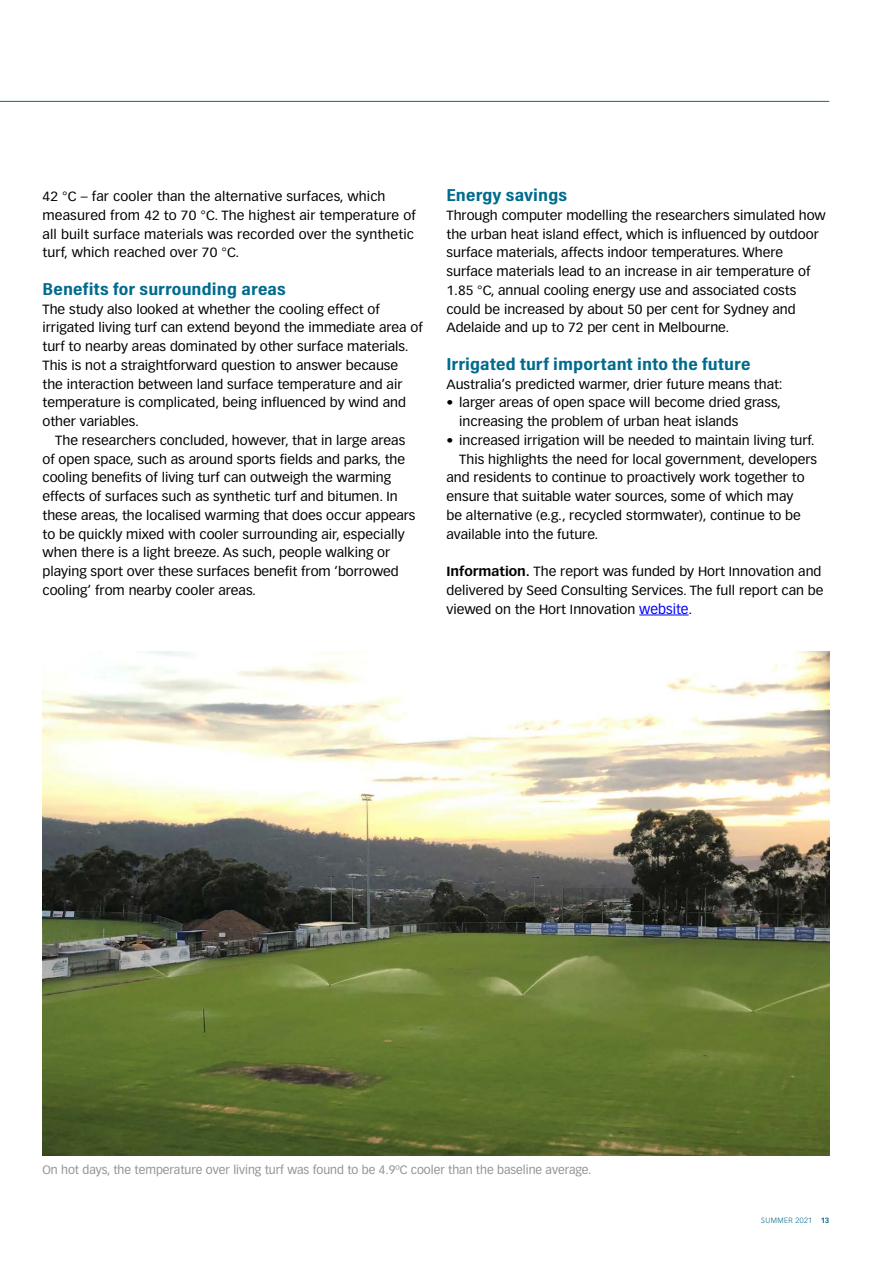
<style>
.page{position:relative;width:893px;height:1263px;background:#fff}
.page>*{position:absolute;margin:0;border:0;box-sizing:border-box;transform-origin:0 0}
.t1{font:700 17.55px "Acumin Pro Cond";letter-spacing:.005em;color:#006b8d;scale:1.22 1}
.t2{font:13.05px/18.8px "Vectora LH";color:#000;scale:1.05 1}
.t3{font:12px "Vectora LH";color:#929292}
.t4{font:300 7.5px "Vectora LH";letter-spacing:.05em;color:#006b8d}
.s1{font-weight:700}
.s2{font-size:13.8px;color:#00f}
</style>
<div class="page">
<hr style="left:0;top:101px;width:829px;height:1px;background:#006b8d">
<hr style="left:639px;top:615px;width:50px;height:1px;background:#00f">
<img style="left:43px;top:651px;width:786px;height:504px">
<p class="t2" style="left:43px;top:187px;width:357px">42 °C – far cooler than the alternative surfaces, which measured from 42 to 70 °C. The highest air temperature of all built surface materials was recorded over the synthetic turf, which reached over 70 °C.</p>
<h1 class="t1" style="left:43px;top:277px;width:201px">Benefits for surrounding areas</h1>
<p class="t2" style="left:43px;top:300px;width:364px">The study also looked at whether the cooling effect of irrigated living turf can extend beyond the immediate area of turf to nearby areas dominated by other surface materials.<br>This is not a straightforward question to answer because<br>the interaction between land surface temperature and air temperature is complicated, being influenced by wind and other variables.</p>
<p class="t2" style="left:43px;top:431px;width:357px;text-indent:13px">The researchers concluded, however, that in large areas of open space, such as around sports fields and parks, the cooling benefits of living turf can outweigh the warming effects of surfaces such as synthetic turf and bitumen. In these areas, the localised warming that does occur appears to be quickly mixed with cooler surrounding air, especially when there is a light breeze. As such, people walking or playing sport over these surfaces benefit from ‘borrowed cooling’ from nearby cooler areas.</p>
<h1 class="t1" style="left:446px;top:183px;width:100px">Energy savings</h1>
<p class="t2" style="left:446px;top:206px;width:363px">Through computer modelling the researchers simulated how the urban heat island effect, which is influenced by outdoor surface materials, affects indoor temperatures. Where surface materials lead to an increase in air temperature of 1.85 °C, annual cooling energy use and associated costs could be increased by about 50 per cent for Sydney and Adelaide and up to 72 per cent in Melbourne.</p>
<h1 class="t1" style="left:446px;top:352px;width:251px">Irrigated turf important into the future</h1>
<p class="t2" style="left:446px;top:375px;width:322px">Australia’s predicted warmer, drier future means that:</p>
<p class="t2" style="left:459px;top:393px;width:308px;text-indent:-13px">• larger areas of open space will become dried grass, increasing the problem of urban heat islands</p>
<p class="t2" style="left:446px;top:431px;width:352px">• increased irrigation will be needed to maintain living turf.</p>
<p class="t2" style="left:459px;top:450px;width:342px">This highlights the need for local government, developers</p>
<p class="t2" style="left:446px;top:468px;width:343px">and residents to continue to proactively work together to</p>
<p class="t2" style="left:446px;top:487px;width:332px">ensure that suitable water sources, some of which may</p>
<p class="t2" style="left:446px;top:506px;width:339px">be alternative (e.g., recycled stormwater), continue to be</p>
<p class="t2" style="left:446px;top:525px;width:146px">available into the future.</p>
<p class="t2" style="left:446px;top:562px;width:360px"><span class="s1">Information.</span> The report was funded by Hort Innovation and delivered by Seed Consulting Services. The full report can be viewed on the Hort Innovation <span class="s2">website</span>.</p>
<p class="t3" style="left:43px;top:1163px;width:550px">On hot days, the temperature over living turf was found to be 4.9ºC cooler than the baseline average.</p>
<p class="t4" style="left:761px;top:1216px;width:69px">SUMMER 2021 <span class="s1">13</span></p>
</div>
